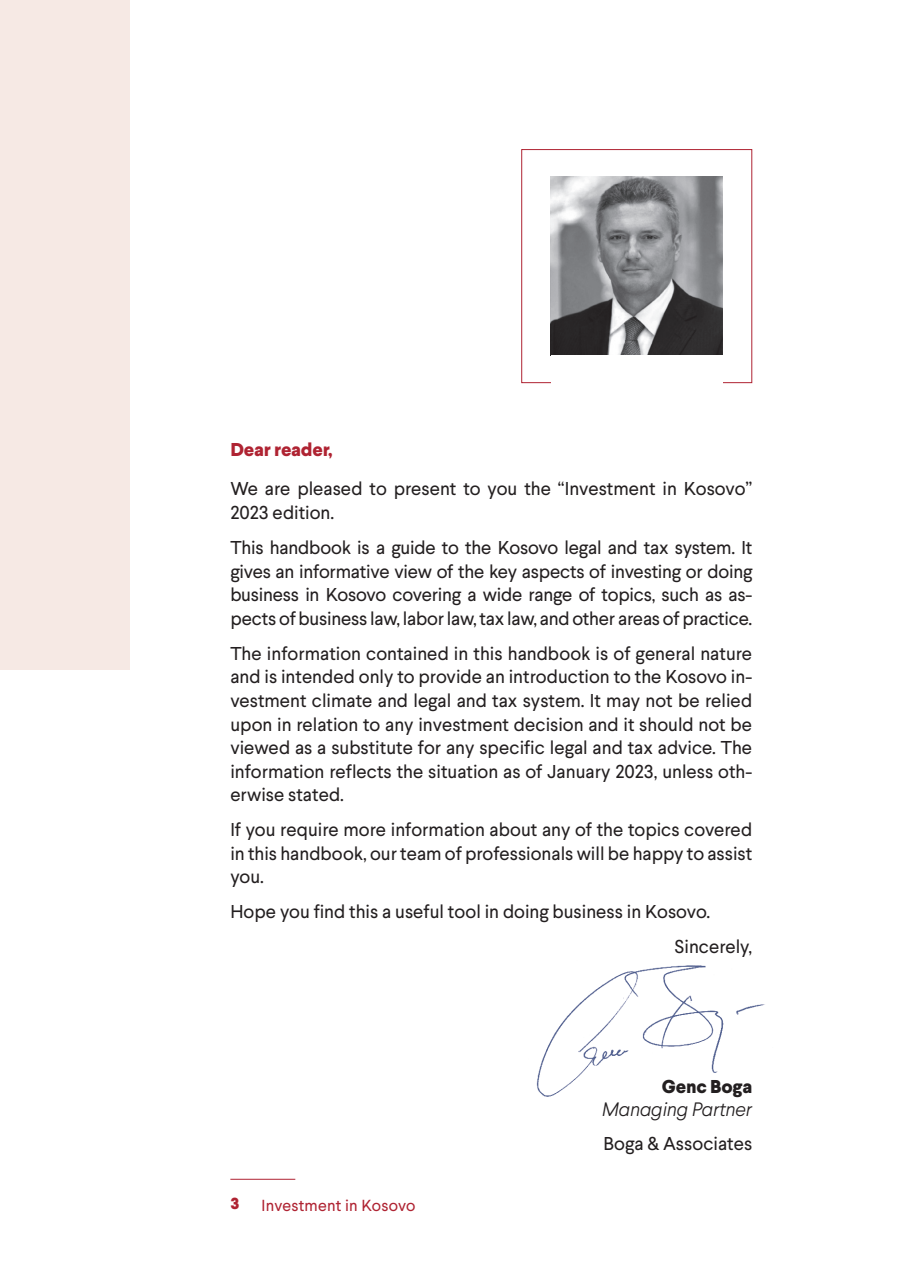
<style>
.page{position:relative;width:902px;height:1287px;background:#fff}
.page>*{position:absolute;margin:0;border:0;box-sizing:border-box;transform-origin:0 0}
.t1{font:italic 300 19.4px "Larsseit";letter-spacing:-.01em;color:#231f20}
.t2{font:18.6px/23.6px "Larsseit";color:#231f20;text-align:justify}
.t3{font:800 18.6px "Larsseit";letter-spacing:-.01em;color:#af2332}
.t4{font:800 18.6px "Larsseit";letter-spacing:-.01em;color:#231f20}
.t5{font:16px "Larsseit";letter-spacing:.01em;color:#af2332}
.t6{font:800 16px "Larsseit";color:#af2332}
</style>
<div class="page">
<hr style="left:230px;top:1179px;width:65px;height:1px;background:#af2332">
<div style="left:0;top:0;width:901px;height:670px;background:#f6e9e4"></div>
<div style="left:130px;top:0;width:771px;height:698px;background:#fff"></div>
<img style="left:551px;top:176px;width:171px;height:179px">
<div style="left:521px;top:149px;width:231px;height:234px;border:1px solid #af2332"></div>
<div style="left:551px;top:355px;width:172px;height:79px;background:#fff"></div>
<img style="left:536px;top:965px;width:229px;height:132px">
<p class="t3" style="left:230px;top:437px;width:104px">Dear reader,</p>
<p class="t2" style="left:230px;top:477px;width:523px">We are pleased to present to you the “Investment in Kosovo”<br>2023 edition.</p>
<p class="t2" style="left:230px;top:536px;width:523px">This handbook is a guide to the Kosovo legal and tax system. It gives an informative view of the key aspects of investing or doing business in Kosovo covering a wide range of topics, such as as&shy;pects of business law, labor law, tax law, and other areas of practice.</p>
<p class="t2" style="left:230px;top:641px;width:523px">The information contained in this handbook is of general nature and is intended only to provide an introduction to the Kosovo in&shy;vestment climate and legal and tax system. It may not be relied upon in relation to any investment decision and it should not be viewed as a substitute for any specific legal and tax advice. The information reflects the situation as of January 2023, unless oth&shy;erwise stated.</p>
<p class="t2" style="left:230px;top:818px;width:523px">If you require more information about any of the topics covered in this handbook, our team of professionals will be happy to assist you.</p>
<p class="t2" style="left:674px;top:894px;width:79px;line-height:35px;text-indent:-444px">Hope you find this a useful tool in doing business in Kosovo.<br>Sincerely,</p>
<p class="t6" style="left:230px;top:1193px;width:10px">3</p>
<p class="t5" style="left:261px;top:1195px;width:155px">Investment in Kosovo</p>
<p class="t4" style="left:661px;top:1074px;width:92px">Genc Boga</p>
<p class="t1" style="left:602px;top:1097px;width:151px">Managing Partner</p>
<p class="t2" style="left:603px;top:1132px;width:150px">Boga &amp; Associates</p>
</div>
